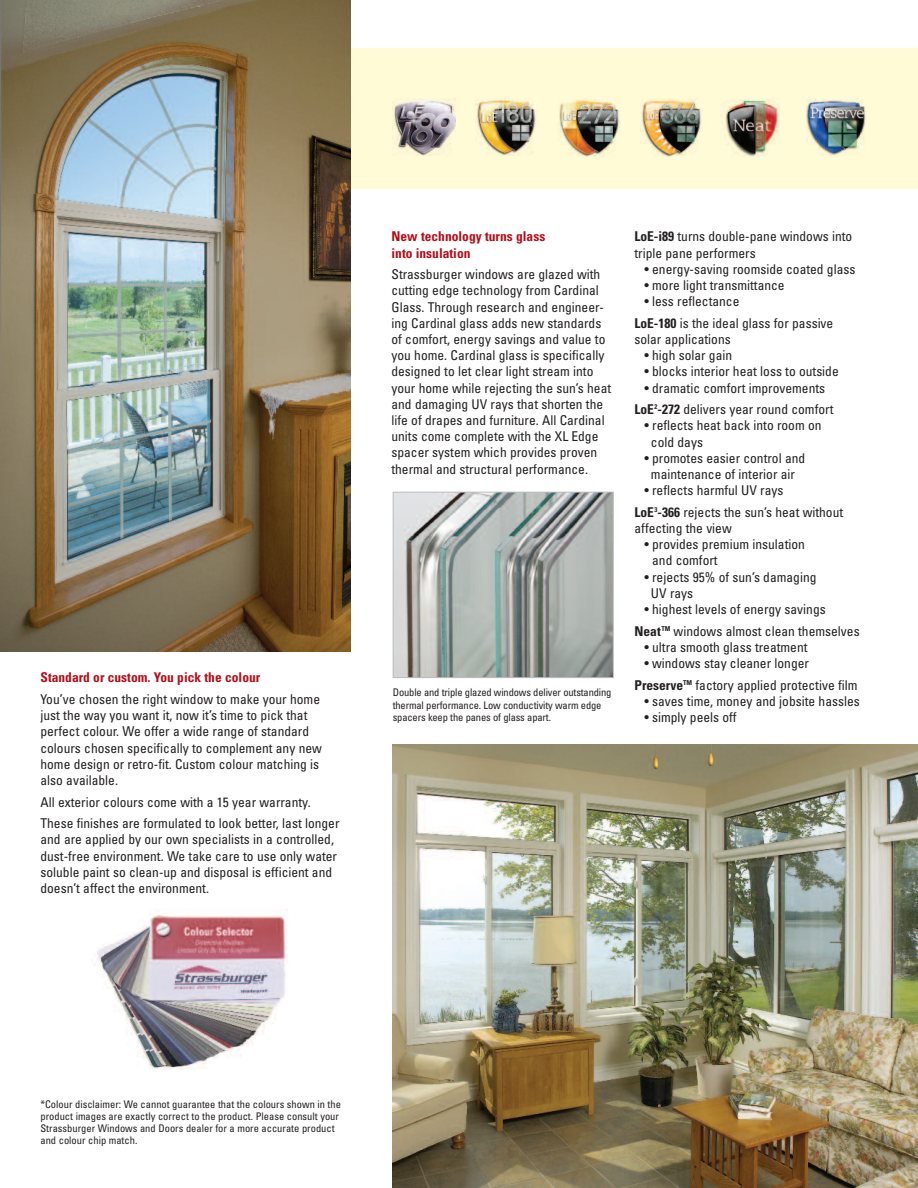
<style>
.page{position:relative;width:918px;height:1188px;background:#fff}
.page>*{position:absolute;margin:0;border:0;box-sizing:border-box;transform-origin:0 0}
.t1{font:condensed 13.5px/16.2px "Univers";color:#231f20}
.t2{font:700 condensed 13.5px/16.2px "Univers";color:#b50e1a}
.t3{font:condensed 10.5px/12px "Univers";color:#231f20}
.s1{font-weight:700}
</style>
<div class="page">
<div style="left:0;top:49px;width:918px;height:140px;background:#fffbd6"></div>
<img style="left:393px;top:99px;width:62px;height:57px">
<img style="left:475px;top:99px;width:61px;height:57px">
<img style="left:559px;top:99px;width:61px;height:58px">
<img style="left:640px;top:99px;width:62px;height:58px">
<img style="left:722px;top:99px;width:58px;height:58px">
<img style="left:806px;top:99px;width:60px;height:56px">
<img style="left:94px;top:909px;width:194px;height:161px">
<img style="left:395px;top:494px;width:217px;height:182px">
<div style="left:393px;top:492px;width:221px;height:186px;border:1px solid #bcbdc0"></div>
<img style="left:393px;top:745px;width:525px;height:443px">
<img style="left:0;top:0;width:351px;height:652px">
<p class="t2" style="left:40px;top:671px;width:221px">Standard or custom. You pick the colour</p>
<p class="t1" style="left:40px;top:692px;width:283px">You’ve chosen the right window to make your home just the way you want it, now it’s time to pick that perfect colour. We offer a wide range of standard colours chosen specifically to complement any new home design or retro-fit. Custom colour matching is also available.</p>
<p class="t1" style="left:40px;top:792px;width:301px;line-height:21.6px">All exterior colours come with a 15 year warranty.<br>These finishes are formulated to look better, last longer</p>
<p class="t1" style="left:40px;top:833px;width:298px">and are applied by our own specialists in a controlled, dust-free environment. We take care to use only water soluble paint so clean-up and disposal is efficient and doesn’t affect the environment.</p>
<p class="t2" style="left:391px;top:230px;width:155px">New technology turns glass into insulation</p>
<p class="t1" style="left:391px;top:267px;width:221px">Strassburger windows are glazed with cutting edge technology from Cardinal Glass. Through research and engineer&shy;ing Cardinal glass adds new standards of comfort, energy savings and value to you home. Cardinal glass is specifically designed to let clear light stream into your home while rejecting the sun’s heat and damaging UV rays that shorten the life of drapes and furniture. All Cardinal units come complete with the XL Edge spacer system which provides proven thermal and structural performance.</p>
<p class="t3" style="left:393px;top:687px;width:220px;line-height:12.6px">Double and triple glazed windows deliver outstanding thermal performance. Low conductivity warm edge spacers keep the panes of glass apart.</p>
<p class="t1" style="left:634px;top:230px;width:219px"><span class="s1">LoE-i89</span> turns double-pane windows into triple pane performers</p>
<p class="t1" style="left:644px;top:262px;width:213px">• energy-saving roomside coated glass</p>
<p class="t1" style="left:644px;top:278px;width:142px">• more light transmittance</p>
<p class="t1" style="left:634px;top:292px;width:200px;line-height:21.6px;text-indent:10px">• less reflectance<br><span class="s1">LoE-180</span> is the ideal glass for passive</p>
<p class="t1" style="left:634px;top:332px;width:98px">solar applications</p>
<p class="t1" style="left:644px;top:348px;width:89px">• high solar gain</p>
<p class="t1" style="left:644px;top:365px;width:196px">• blocks interior heat loss to outside</p>
<p class="t1" style="left:634px;top:378px;width:200px;line-height:21.6px;text-align:center">• dramatic comfort improvements<br><span class="s1">LoE</span><sup>2</sup><span class="s1">-272</span> delivers year round comfort</p>
<p class="t1" style="left:651px;top:419px;width:172px;text-indent:-7px">• reflects heat back into room on cold days</p>
<p class="t1" style="left:644px;top:451px;width:162px;text-align:center">• promotes easier control and maintenance of interior air</p>
<p class="t1" style="left:634px;top:481px;width:210px;line-height:21.6px;text-indent:10px">• reflects harmful UV rays<br><span class="s1">LoE</span><sup>3</sup><span class="s1">-366</span> rejects the sun’s heat without</p>
<p class="t1" style="left:634px;top:521px;width:99px">affecting the view</p>
<p class="t1" style="left:652px;top:537px;width:154px;text-indent:-8px">• provides premium insulation and comfort</p>
<p class="t1" style="left:651px;top:570px;width:167px;text-indent:-7px">• rejects 95% of sun’s damaging<br>UV rays</p>
<p class="t1" style="left:634px;top:599px;width:227px;line-height:21.6px;text-indent:10px">• highest levels of energy savings<br><span class="s1">Neat</span><sup>TM</sup> windows almost clean themselves</p>
<p class="t1" style="left:644px;top:640px;width:165px">• ultra smooth glass treatment</p>
<p class="t1" style="left:634px;top:653px;width:225px;line-height:21.6px;text-indent:10px">• windows stay cleaner longer<br><span class="s1">Preserve</span><sup>TM</sup> factory applied protective film</p>
<p class="t1" style="left:644px;top:694px;width:217px">• saves time, money and jobsite hassles</p>
<p class="t1" style="left:644px;top:710px;width:94px">• simply peels off</p>
<p class="t3" style="left:40px;top:1099px;width:302px">*Colour disclaimer: We cannot guarantee that the colours shown in the product images are exactly correct to the product. Please consult your Strassburger Windows and Doors dealer for a more accurate product and colour chip match.</p>
</div>
